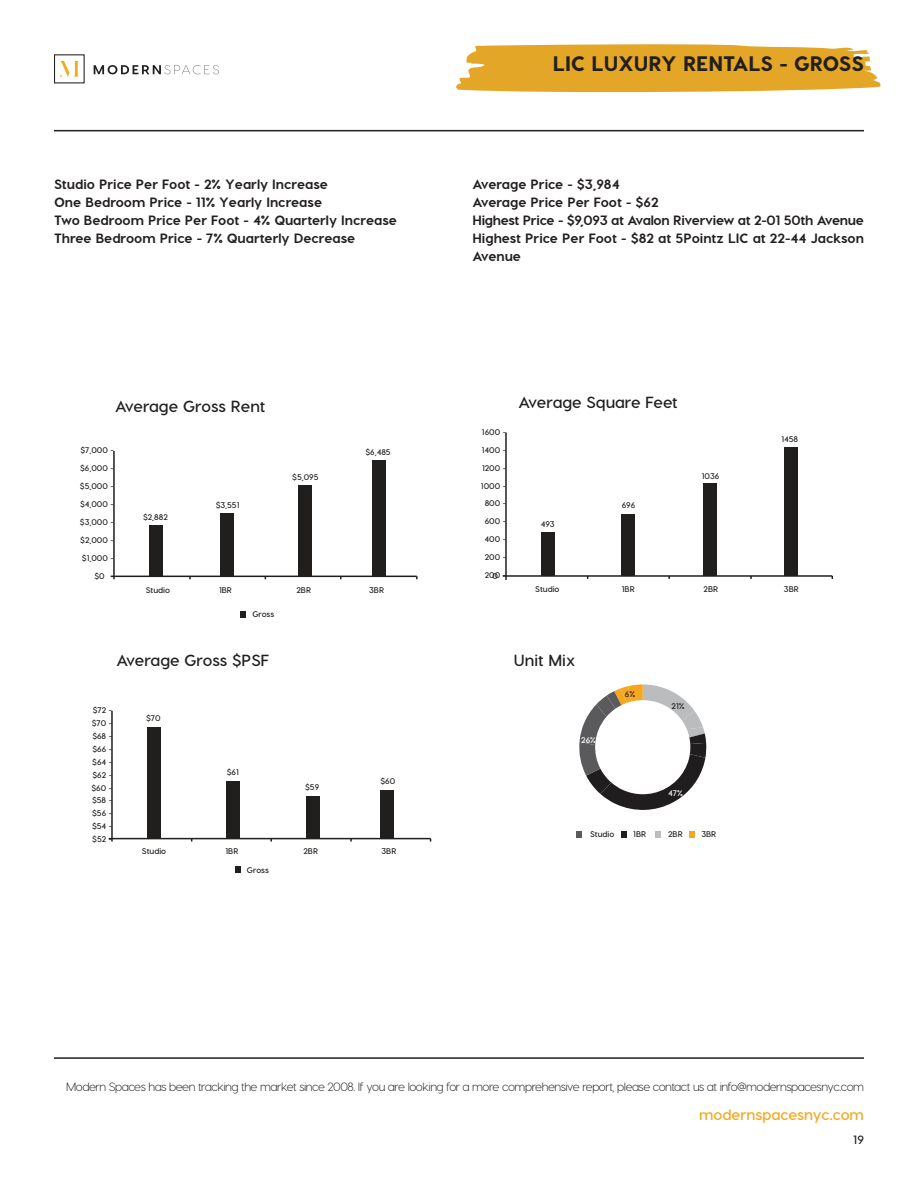
<style>
.page{position:relative;width:918px;height:1188px;background:#fff}
.page>*{position:absolute;margin:0;border:0;box-sizing:border-box;transform-origin:0 0}
.t1{font:800 21px "Visby CF";color:#231f20}
.t2{font:700 16.05px "Visby CF";color:#211e1e}
.t3{font:700 15px "Visby CF";color:#f5a81c}
.t4{font:800 13.5px/18px "Visby CF";color:#231f20}
.t5{font:800 13.5px "Visby CF";letter-spacing:-.02em;color:#231f20}
.t6{font:300 12px "Visby CF";letter-spacing:-.04em;color:#231f20}
.t7{font:700 12px "Visby CF";color:#231f20}
.t8{font:700 8.25px/12.9px "Visby CF";color:#211e1e;text-align:center}
.t9{font:700 8.25px "Visby CF";color:#fff}
.t10{font:700 8.25px "Visby CF";color:#201d1e}
.s1{color:#211e1e}
</style>
<div class="page">
<svg style="left:59px;top:61px;width:20px;height:16px"></svg>
<svg style="left:94px;top:65px;width:125px;height:9px"></svg>
<hr style="left:54px;top:130px;width:810px;height:1px;background:#231f20">
<svg style="left:456px;top:44px;width:425px;height:49px;background:#e6b141"></svg>
<hr style="left:54px;top:1057px;width:810px;height:2px;background:#231f20">
<svg style="left:579px;top:684px;width:127px;height:126px"></svg>
<svg style="left:576px;top:831px;width:6px;height:6px"></svg>
<svg style="left:621px;top:831px;width:6px;height:6px"></svg>
<svg style="left:655px;top:831px;width:6px;height:6px"></svg>
<svg style="left:689px;top:831px;width:6px;height:6px"></svg>
<div style="left:622px;top:515px;width:13px;height:61px;background:#211e1e"></div>
<div style="left:542px;top:533px;width:13px;height:43px;background:#211e1e"></div>
<div style="left:704px;top:483px;width:13px;height:93px;background:#211e1e"></div>
<div style="left:784px;top:447px;width:14px;height:129px;background:#211e1e"></div>
<hr style="left:503px;top:575px;width:329px;height:2px;background:#211e1e">
<hr style="left:505px;top:432px;width:2px;height:148px;background:#211e1e">
<div style="left:220px;top:513px;width:13px;height:63px;background:#211e1e"></div>
<div style="left:150px;top:525px;width:13px;height:51px;background:#211e1e"></div>
<div style="left:298px;top:485px;width:14px;height:91px;background:#211e1e"></div>
<div style="left:372px;top:460px;width:13px;height:116px;background:#211e1e"></div>
<hr style="left:113px;top:451px;width:2px;height:128px;background:#211e1e">
<hr style="left:111px;top:576px;width:306px;height:1px;background:#211e1e">
<svg style="left:240px;top:611px;width:6px;height:6px"></svg>
<div style="left:227px;top:781px;width:13px;height:58px;background:#211e1e"></div>
<div style="left:148px;top:727px;width:13px;height:112px;background:#211e1e"></div>
<div style="left:306px;top:796px;width:13px;height:43px;background:#211e1e"></div>
<div style="left:380px;top:790px;width:14px;height:49px;background:#211e1e"></div>
<hr style="left:111px;top:711px;width:2px;height:131px;background:#211e1e">
<hr style="left:109px;top:838px;width:322px;height:1px;background:#211e1e">
<div style="left:235px;top:866px;width:6px;height:7px;background:#211e1e"></div>
<p class="t4" style="left:54px;top:175px;width:276px">Studio Price Per Foot - 2% Yearly Increase<br>One Bedroom Price - 11% Yearly Increase</p>
<p class="t4" style="left:54px;top:211px;width:344px">Two Bedroom Price Per Foot - 4% Quarterly Increase<br>Three Bedroom Price - 7% Quarterly Decrease</p>
<p class="t2" style="left:115px;top:396px;width:152px">Average Gross Rent</p>
<p class="t8" style="left:80px;top:444px;width:35px">$7,000 -</p>
<p class="t8" style="left:80px;top:462px;width:35px">$6,000 -</p>
<p class="t8" style="left:80px;top:480px;width:35px">$5,000 -</p>
<p class="t8" style="left:80px;top:498px;width:35px">$4,000 -</p>
<p class="t8" style="left:80px;top:516px;width:35px">$3,000 -</p>
<p class="t8" style="left:80px;top:534px;width:35px">$2,000 -</p>
<p class="t8" style="left:82px;top:552px;width:33px">$1,000 -</p>
<p class="t8" style="left:94px;top:570px;width:12px">$0</p>
<p class="t8" style="left:143px;top:510px;width:26px">$2,882</p>
<p class="t8" style="left:216px;top:498px;width:25px">$3,551</p>
<p class="t8" style="left:292px;top:471px;width:28px">$5,095</p>
<p class="t8" style="left:365px;top:446px;width:27px">$6,485</p>
<p class="t8" style="left:146px;top:584px;width:26px">Studio</p>
<p class="t8" style="left:219px;top:584px;width:14px">1BR</p>
<p class="t8" style="left:296px;top:584px;width:16px">2BR</p>
<p class="t8" style="left:369px;top:584px;width:16px">3BR</p>
<p class="t8" style="left:252px;top:608px;width:23px">Gross</p>
<p class="t2" style="left:116px;top:651px;width:154px">Average Gross $PSF</p>
<p class="t8" style="left:91px;top:704px;width:22px;text-align:justify">$72 - $70 - $68 - $66 - $64 - $62 - $60 - $58 - $56 - $54 - $52 -</p>
<p class="t8" style="left:146px;top:712px;width:16px">$70</p>
<p class="t8" style="left:142px;top:845px;width:26px">Studio</p>
<p class="t8" style="left:227px;top:766px;width:14px">$61</p>
<p class="t8" style="left:305px;top:781px;width:16px">$59</p>
<p class="t8" style="left:380px;top:775px;width:16px">$60</p>
<p class="t8" style="left:226px;top:845px;width:14px">1BR</p>
<p class="t8" style="left:303px;top:845px;width:16px">2BR</p>
<p class="t8" style="left:382px;top:845px;width:16px">3BR</p>
<p class="t8" style="left:247px;top:863px;width:23px">Gross</p>
<p class="t1" style="left:553px;top:50px;width:313px">LIC LUXURY RENTALS - GROSS</p>
<p class="t4" style="left:472px;top:175px;width:149px">Average Price - $3,984</p>
<p class="t4" style="left:472px;top:193px;width:188px">Average Price Per Foot - $62</p>
<p class="t5" style="left:472px;top:211px;width:393px">Highest Price - $9,093 at Avalon Riverview at 2-01 50th Avenue</p>
<p class="t4" style="left:472px;top:229px;width:393px">Highest Price Per Foot - $82 at 5Pointz LIC at 22-44 Jackson<br>Avenue</p>
<p class="t8" style="left:481px;top:423px;width:26px;line-height:17.9px">1600 -<br>1400 -<br>1200 -<br>1000 -<br>800 -<br>600 -<br>400 -<br>200 -<br>200 -</p>
<p class="t8" style="left:492px;top:569px;width:7px">0</p>
<p class="t2" style="left:519px;top:392px;width:161px">Average Square Feet</p>
<p class="t8" style="left:541px;top:517px;width:15px">493</p>
<p class="t8" style="left:622px;top:498px;width:15px">696</p>
<p class="t8" style="left:702px;top:469px;width:19px">1036</p>
<p class="t8" style="left:781px;top:433px;width:18px">1458</p>
<p class="t8" style="left:535px;top:583px;width:26px">Studio</p>
<p class="t8" style="left:622px;top:583px;width:14px">1BR</p>
<p class="t8" style="left:704px;top:583px;width:16px">2BR</p>
<p class="t8" style="left:784px;top:583px;width:16px">3BR</p>
<p class="t2" style="left:514px;top:651px;width:63px">Unit Mix</p>
<p class="t9" style="left:581px;top:735px;width:16px">26%</p>
<p class="t8" style="left:625px;top:687px;width:12px">6%</p>
<p class="t10" style="left:672px;top:701px;width:14px">21<span class="s1">%</span></p>
<p class="t9" style="left:668px;top:788px;width:16px">47%</p>
<p class="t8" style="left:590px;top:828px;width:26px">Studio</p>
<p class="t8" style="left:633px;top:828px;width:14px">1BR</p>
<p class="t8" style="left:668px;top:828px;width:16px">2BR</p>
<p class="t8" style="left:701px;top:828px;width:16px">3BR</p>
<p class="t6" style="left:66px;top:1080px;width:799px">Modern Spaces has been tracking the market since 2008. If you are looking for a more comprehensive report, please contact us at info@modernspacesnyc.com</p>
<p class="t3" style="left:699px;top:1105px;width:166px">modernspacesnyc.com</p>
<p class="t7" style="left:853px;top:1132px;width:12px">19</p>
</div>
